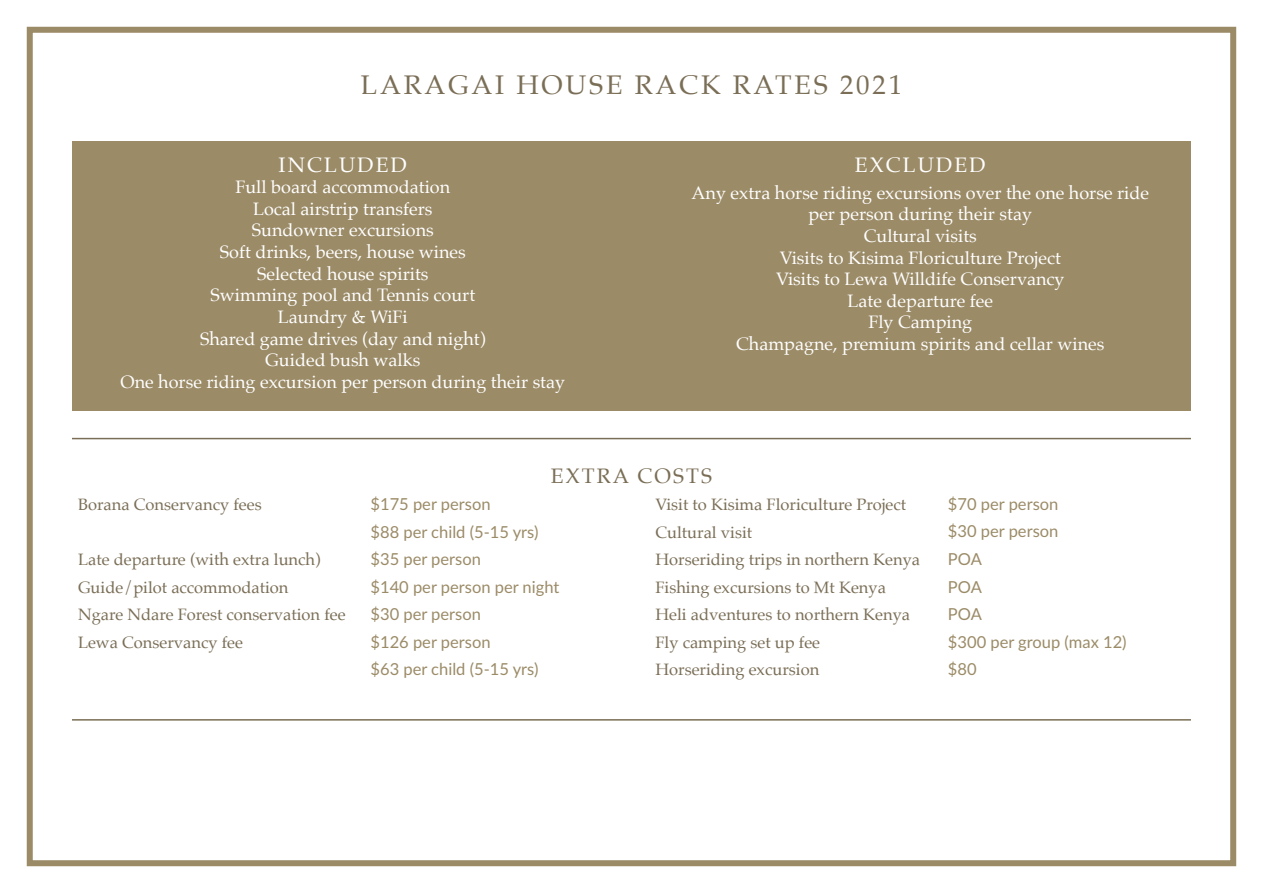
<style>
.page{position:relative;width:1263px;height:893px;background:#fff}
.page>*{position:absolute;margin:0;border:0;box-sizing:border-box;transform-origin:0 0}
.t1{font:27px "Palatino";letter-spacing:.1em;color:#7a6e56}
.t2{font:21px "Palatino";letter-spacing:.1em;color:#fff}
.t3{font:21px "Palatino";letter-spacing:.1em;color:#7a6e56}
.t4{font:18px/21.6px "Palatino";color:#fff;text-align:center}
.t5{font:16.5px "Palatino";color:#7a6e56}
.t6{font:16.5px/27.5px "Lato";color:#9b8b67}
</style>
<div class="page">
<div style="left:27px;top:27px;width:1209px;height:839px;border:6px solid #9b8b67"></div>
<div style="left:72px;top:141px;width:1119px;height:269px;background:#9b8b67"></div>
<hr style="left:72px;top:438px;width:1119px;height:1px;background:#7a6e56">
<hr style="left:72px;top:719px;width:1119px;height:2px;background:#7a6e56">
<h1 class="t1" style="left:361px;top:63px;width:543px">LARAGAI HOUSE RACK RATES 2021</h1>
<p class="t2" style="left:278px;top:147px;width:130px">INCLUDED</p>
<p class="t4" style="left:121px;top:176px;width:446px">Full board accommodation<br>Local airstrip transfers<br>Sundowner excursions<br>Soft drinks, beers, house wines<br>Selected house spirits<br>Swimming pool and Tennis court<br>Laundry &amp; WiFi<br>Shared game drives (day and night)<br>Guided bush walks<br>One horse riding excursion per person during their stay</p>
<p class="t2" style="left:855px;top:147px;width:132px">EXCLUDED</p>
<p class="t4" style="left:691px;top:182px;width:459px">Any extra horse riding excursions over the one horse ride per person during their stay<br>Cultural visits<br>Visits to Kisima Floriculture Project<br>Visits to Lewa Willdife Conservancy<br>Late departure fee<br>Fly Camping<br>Champagne, premium spirits and cellar wines</p>
<p class="t3" style="left:551px;top:458px;width:163px">EXTRA COSTS</p>
<p class="t5" style="left:78px;top:491px;width:185px">Borana Conservancy fees</p>
<p class="t6" style="left:370px;top:490px;width:169px">$175 per person<br>$88 per child (5-15 yrs)</p>
<p class="t5" style="left:78px;top:546px;width:244px">Late departure (with extra lunch)</p>
<p class="t6" style="left:370px;top:545px;width:112px">$35 per person</p>
<p class="t5" style="left:78px;top:573px;width:212px">Guide/pilot accommodation</p>
<p class="t6" style="left:370px;top:572px;width:190px">$140 per person per night</p>
<p class="t5" style="left:78px;top:601px;width:269px">Ngare Ndare Forest conservation fee</p>
<p class="t6" style="left:370px;top:600px;width:112px">$30 per person</p>
<p class="t5" style="left:78px;top:628px;width:166px">Lewa Conservancy fee</p>
<p class="t6" style="left:370px;top:627px;width:169px">$126 per person<br>$63 per child (5-15 yrs)</p>
<p class="t5" style="left:655px;top:491px;width:252px">Visit to Kisima Floriculture Project</p>
<p class="t6" style="left:948px;top:489px;width:112px">$70 per person</p>
<p class="t5" style="left:655px;top:518px;width:98px">Cultural visit</p>
<p class="t6" style="left:948px;top:517px;width:112px">$30 per person</p>
<p class="t5" style="left:655px;top:546px;width:266px">Horseriding trips in northern Kenya</p>
<p class="t6" style="left:948px;top:545px;width:35px">POA</p>
<p class="t5" style="left:655px;top:573px;width:232px">Fishing excursions to Mt Kenya</p>
<p class="t6" style="left:948px;top:572px;width:35px">POA</p>
<p class="t5" style="left:655px;top:601px;width:256px">Heli adventures to northern Kenya</p>
<p class="t6" style="left:948px;top:600px;width:35px">POA</p>
<p class="t5" style="left:655px;top:628px;width:166px">Fly camping set up fee</p>
<p class="t6" style="left:948px;top:627px;width:180px">$300 per group (max 12)</p>
<p class="t5" style="left:655px;top:656px;width:165px">Horseriding excursion</p>
<p class="t6" style="left:948px;top:655px;width:30px">$80</p>
</div>
